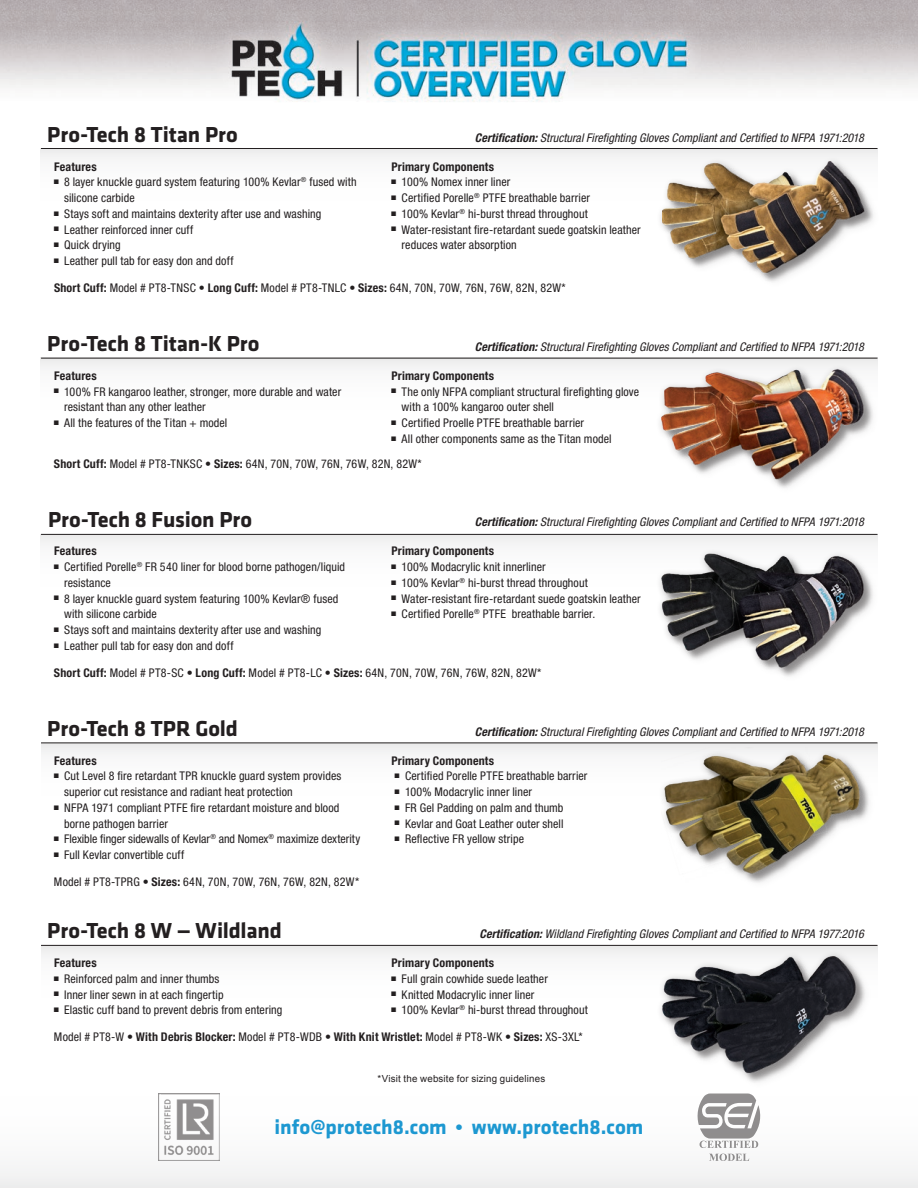
<style>
.page{position:relative;width:918px;height:1188px;background:#fff}
.page>*{position:absolute;margin:0;border:0;box-sizing:border-box;transform-origin:0 0}
.t1{font:700 22.5px "Klavika";letter-spacing:-.005em;color:#231f20}
.t2{font:700 21px "Klavika";color:#1d98d1}
.t3{font:condensed 12px/15.8px "Helvetica Neue LT Std";letter-spacing:.01em;color:#231f20}
.t4{font:italic condensed 12px "Helvetica Neue LT Std";letter-spacing:.005em;color:#231f20}
.t5{font:700 condensed 12px "Helvetica Neue LT Std";letter-spacing:.015em;color:#231f20}
.t6{font:9.75px "Arial";letter-spacing:.015em;color:#231f20}
.s1{font-weight:700}
</style>
<div class="page">
<div style="left:40px;top:358px;width:838px;height:54px;background:#fbfbfb"></div>
<div style="left:40px;top:534px;width:838px;height:54px;background:linear-gradient(to right,#fcfcfc,#f2f2f2)"></div>
<div style="left:41px;top:946px;width:837px;height:54px;background:linear-gradient(to bottom,#f1f1f1,#fff)"></div>
<div style="left:41px;top:743px;width:837px;height:54px;background:linear-gradient(to right,#fdfdfe,#eee)"></div>
<div style="left:40px;top:148px;width:838px;height:54px;background:linear-gradient(to bottom,#f1f1f1,#fff)"></div>
<div style="left:656px;top:156px;width:225px;height:134px;background:#fff"></div>
<img style="left:662px;top:150px;width:216px;height:132px">
<div style="left:656px;top:364px;width:224px;height:132px;background:#fff"></div>
<img style="left:662px;top:359px;width:216px;height:129px">
<div style="left:656px;top:548px;width:224px;height:136px;background:#fff"></div>
<img style="left:662px;top:545px;width:216px;height:132px">
<div style="left:657px;top:950px;width:216px;height:139px;background:#fff"></div>
<img style="left:661px;top:948px;width:217px;height:135px">
<div style="left:659px;top:747px;width:217px;height:143px;background:#fff"></div>
<img style="left:662px;top:748px;width:216px;height:135px">
<hr style="left:41px;top:148px;width:837px;height:1px;background:#231f20">
<hr style="left:41px;top:358px;width:837px;height:1px;background:#231f20">
<hr style="left:41px;top:534px;width:837px;height:1px;background:#231f20">
<hr style="left:41px;top:945px;width:837px;height:1px;background:#231f20">
<hr style="left:41px;top:743px;width:837px;height:1px;background:#231f20">
<div style="left:0;top:1094px;width:918px;height:94px;background:#fafafa"></div>
<svg style="left:709px;top:1154px;width:40px;height:7px"></svg>
<svg style="left:697px;top:1094px;width:64px;height:54px"></svg>
<img style="left:0;top:0;width:918px;height:102px">
<img style="left:158px;top:1093px;width:62px;height:68px">
<h1 class="t1" style="left:47px;top:122px;width:192px">Pro-Tech 8 Titan Pro</h1>
<p class="t5" style="left:54px;top:159px;width:44px">Features</p>
<p class="t3" style="left:64px;top:174px;width:294px;text-indent:-10px"><sup>■</sup> 8 layer knuckle guard system featuring 100% Kevlar<sup>®</sup> fused with silicone carbide</p>
<p class="t3" style="left:54px;top:206px;width:269px"><sup>■</sup> Stays soft and maintains dexterity after use and washing</p>
<p class="t3" style="left:54px;top:221px;width:141px"><sup>■</sup> Leather reinforced inner cuff</p>
<p class="t3" style="left:54px;top:237px;width:68px"><sup>■</sup> Quick drying</p>
<p class="t3" style="left:54px;top:253px;width:181px"><sup>■</sup> Leather pull tab for easy don and doff</p>
<p class="t4" style="left:475px;top:131px;width:391px"><span class="s1">Certification:</span> Structural Firefighting Gloves Compliant and Certified to NFPA 1971:2018</p>
<p class="t5" style="left:391px;top:159px;width:104px">Primary Components</p>
<p class="t3" style="left:392px;top:174px;width:120px"><sup>■</sup> 100% Nomex inner liner</p>
<p class="t3" style="left:392px;top:190px;width:200px"><sup>■</sup> Certified Porelle<sup>®</sup> PTFE breathable barrier</p>
<p class="t3" style="left:392px;top:206px;width:198px"><sup>■</sup> 100% Kevlar<sup>®</sup> hi-burst thread throughout</p>
<p class="t3" style="left:402px;top:221px;width:241px;text-indent:-10px"><sup>■</sup> Water-resistant fire-retardant suede goatskin leather reduces water absorption</p>
<p class="t3" style="left:54px;top:280px;width:513px"><span class="s1">Short Cuff:</span> Model # PT8-TNSC • <span class="s1">Long Cuff:</span> Model # PT8-TNLC • <span class="s1">Sizes:</span> 64N, 70N, 70W, 76N, 76W, 82N, 82W*</p>
<h1 class="t1" style="left:47px;top:331px;width:214px">Pro-Tech 8 Titan-K Pro</h1>
<p class="t5" style="left:54px;top:368px;width:44px">Features</p>
<p class="t3" style="left:64px;top:383px;width:279px;text-indent:-10px"><sup>■</sup> 100% FR kangaroo leather, stronger, more durable and water resistant than any other leather</p>
<p class="t3" style="left:54px;top:415px;width:175px"><sup>■</sup> All the features of the Titan + model</p>
<p class="t4" style="left:475px;top:340px;width:391px"><span class="s1">Certification:</span> Structural Firefighting Gloves Compliant and Certified to NFPA 1971:2018</p>
<p class="t5" style="left:392px;top:368px;width:104px">Primary Components</p>
<p class="t3" style="left:402px;top:383px;width:239px;text-indent:-10px"><sup>■</sup> The only NFPA compliant structural firefighting glove with a 100% kangaroo outer shell</p>
<p class="t3" style="left:392px;top:415px;width:194px"><sup>■</sup> Certified Proelle PTFE breathable barrier</p>
<p class="t3" style="left:392px;top:431px;width:222px"><sup>■</sup> All other components same as the Titan model</p>
<p class="t3" style="left:54px;top:455px;width:369px"><span class="s1">Short Cuff:</span> Model # PT8-TNKSC • <span class="s1">Sizes:</span> 64N, 70N, 70W, 76N, 76W, 82N, 82W*</p>
<h1 class="t1" style="left:48px;top:507px;width:206px">Pro-Tech 8 Fusion Pro</h1>
<p class="t4" style="left:475px;top:515px;width:391px"><span class="s1">Certification:</span> Structural Firefighting Gloves Compliant and Certified to NFPA 1971:2018</p>
<p class="t5" style="left:54px;top:544px;width:44px">Features</p>
<p class="t3" style="left:64px;top:559px;width:283px;text-indent:-10px"><sup>■</sup> Certified Porelle<sup>®</sup> FR 540 liner for blood borne pathogen/liquid resistance</p>
<p class="t3" style="left:64px;top:590px;width:276px;text-indent:-10px"><sup>■</sup> 8 layer knuckle guard system featuring 100% Kevlar® fused with silicone carbide</p>
<p class="t3" style="left:54px;top:622px;width:269px"><sup>■</sup> Stays soft and maintains dexterity after use and washing</p>
<p class="t3" style="left:54px;top:638px;width:181px"><sup>■</sup> Leather pull tab for easy don and doff</p>
<p class="t5" style="left:392px;top:544px;width:104px">Primary Components</p>
<p class="t3" style="left:392px;top:559px;width:156px"><sup>■</sup> 100% Modacrylic knit innerliner</p>
<p class="t3" style="left:392px;top:575px;width:198px"><sup>■</sup> 100% Kevlar<sup>®</sup> hi-burst thread throughout</p>
<p class="t3" style="left:392px;top:590px;width:251px"><sup>■</sup> Water-resistant fire-retardant suede goatskin leather</p>
<p class="t3" style="left:392px;top:606px;width:205px"><sup>■</sup> Certified Porelle<sup>®</sup> PTFE breathable barrier.</p>
<p class="t3" style="left:54px;top:665px;width:489px"><span class="s1">Short Cuff:</span> Model # PT8-SC • <span class="s1">Long Cuff:</span> Model # PT8-LC • <span class="s1">Sizes:</span> 64N, 70N, 70W, 76N, 76W, 82N, 82W*</p>
<h1 class="t1" style="left:47px;top:716px;width:192px">Pro-Tech 8 TPR Gold</h1>
<p class="t5" style="left:54px;top:753px;width:44px">Features</p>
<p class="t3" style="left:64px;top:768px;width:279px;text-indent:-10px"><sup>■</sup> Cut Level 8 fire retardant TPR knuckle guard system provides superior cut resistance and radiant heat protection</p>
<p class="t3" style="left:64px;top:800px;width:277px;text-indent:-10px"><sup>■</sup> NFPA 1971 compliant PTFE fire retardant moisture and blood borne pathogen barrier</p>
<p class="t3" style="left:54px;top:831px;width:308px"><sup>■</sup> Flexible finger sidewalls of Kevlar<sup>®</sup> and Nomex<sup>®</sup> maximize dexterity</p>
<p class="t3" style="left:54px;top:847px;width:132px"><sup>■</sup> Full Kevlar convertible cuff</p>
<p class="t3" style="left:54px;top:874px;width:307px">Model # PT8-TPRG • <span class="s1">Sizes:</span> 64N, 70N, 70W, 76N, 76W, 82N, 82W*</p>
<h1 class="t1" style="left:47px;top:919px;width:236px">Pro-Tech 8 W — Wildland</h1>
<p class="t5" style="left:54px;top:956px;width:44px">Features</p>
<p class="t3" style="left:54px;top:971px;width:167px"><sup>■</sup> Reinforced palm and inner thumbs</p>
<p class="t3" style="left:54px;top:986px;width:171px"><sup>■</sup> Inner liner sewn in at each fingertip</p>
<p class="t3" style="left:54px;top:1002px;width:230px"><sup>■</sup> Elastic cuff band to prevent debris from entering</p>
<p class="t4" style="left:475px;top:725px;width:391px"><span class="s1">Certification:</span> Structural Firefighting Gloves Compliant and Certified to NFPA 1971:2018</p>
<p class="t5" style="left:391px;top:753px;width:104px">Primary Components</p>
<p class="t3" style="left:395px;top:768px;width:194px"><sup>■</sup> Certified Porelle PTFE breathable barrier</p>
<p class="t3" style="left:395px;top:784px;width:139px"><sup>■</sup> 100% Modacrylic inner liner</p>
<p class="t3" style="left:395px;top:800px;width:170px"><sup>■</sup> FR Gel Padding on palm and thumb</p>
<p class="t3" style="left:395px;top:815px;width:170px"><sup>■</sup> Kevlar and Goat Leather outer shell</p>
<p class="t3" style="left:395px;top:831px;width:131px"><sup>■</sup> Reflective FR yellow stripe</p>
<p class="t4" style="left:480px;top:927px;width:386px"><span class="s1">Certification:</span> Wildland Firefighting Gloves Compliant and Certified to NFPA 1977:2016</p>
<p class="t5" style="left:392px;top:956px;width:104px">Primary Components</p>
<p class="t3" style="left:392px;top:971px;width:158px"><sup>■</sup> Full grain cowhide suede leather</p>
<p class="t3" style="left:392px;top:986px;width:144px"><sup>■</sup> Knitted Modacrylic inner liner</p>
<p class="t3" style="left:392px;top:1002px;width:198px"><sup>■</sup> 100% Kevlar<sup>®</sup> hi-burst thread throughout</p>
<p class="t3" style="left:54px;top:1029px;width:530px">Model # PT8-W • <span class="s1">With Debris Blocker:</span> Model # PT8-WDB • <span class="s1">With Knit Wristlet:</span> Model # PT8-WK • <span class="s1">Sizes:</span> XS-3XL*</p>
<p class="t6" style="left:378px;top:1072px;width:169px">*Visit the website for sizing guidelines</p>
<h2 class="t2" style="left:274px;top:1116px;width:371px">info@protech8.com • www.protech8.com</h2>
</div>
